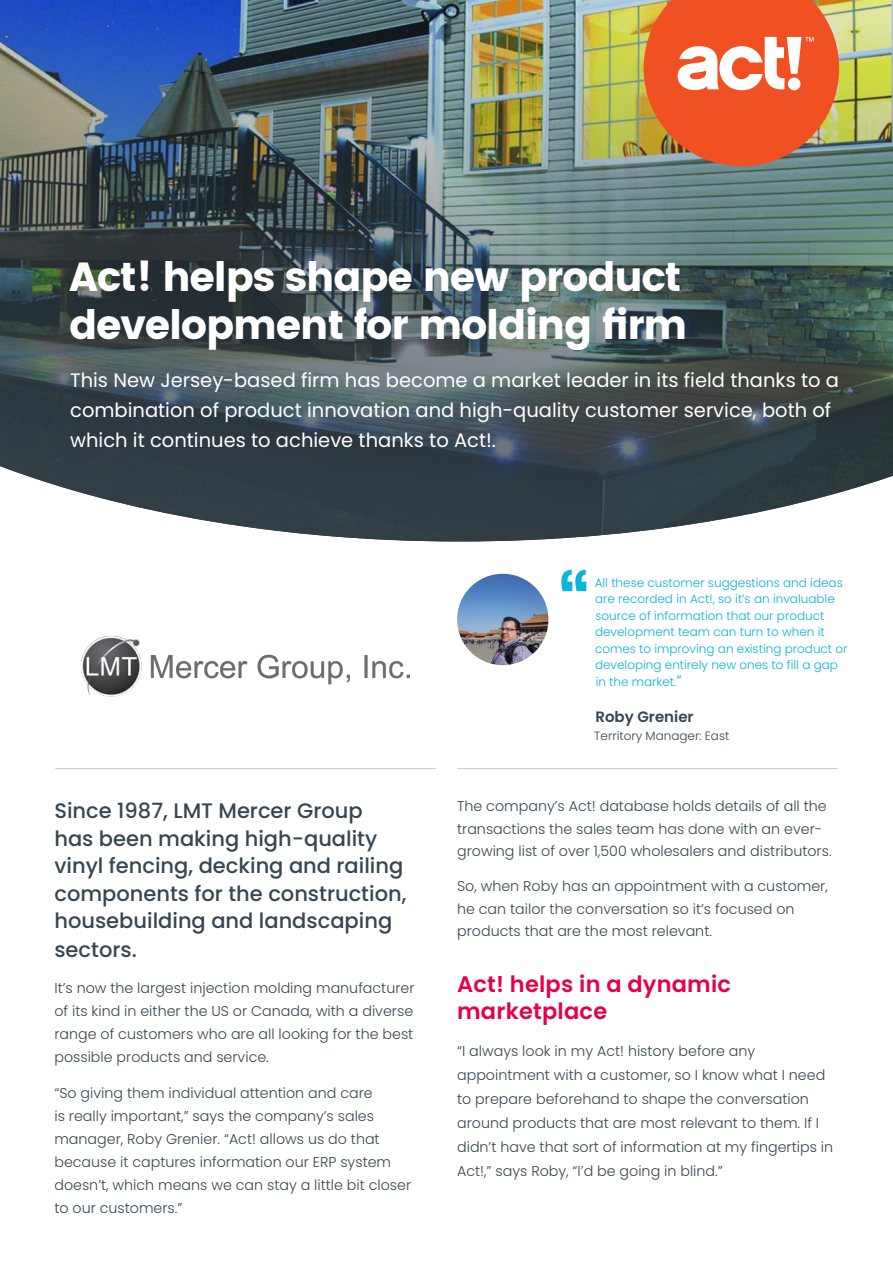
<style>
.page{position:relative;width:893px;height:1263px;background:#fff}
.page>*{position:absolute;margin:0;border:0;box-sizing:border-box;transform-origin:0 0}
.t1{font:40.5px/48.6px "Poppins";letter-spacing:-.03em;color:#fff}
.t2{font:600 22.5px/27px "Poppins";letter-spacing:.01em;color:#e6004b}
.t3{font:500 21px/27.8px "Poppins";color:#374650}
.t4{font:19.5px/30px "Poppins";color:#fff}
.t5{font:600 15px "Poppins";color:#374650}
.t6{font:300 14.25px/23px "Poppins";color:#374650}
.t7{font:300 12px/16.5px "Poppins";color:#0ab4dc}
.t8{font:300 12px "Poppins";color:#374650}
.s1{font-size:15px}
</style>
<div class="page">
<img style="left:0;top:0;width:893px;height:541px">
<svg style="left:644px;top:0;width:195px;height:166px;background:#e57146"></svg>
<hr style="left:55px;top:768px;width:381px;height:1px;background:#cdcdc8">
<hr style="left:457px;top:768px;width:381px;height:1px;background:#cdcdc8">
<img style="left:457px;top:574px;width:91px;height:91px;border-radius:46px">
<svg style="left:561px;top:570px;width:25px;height:21px"></svg>
<img style="left:82px;top:635px;width:327px;height:62px">
<h1 class="t1" style="left:69px;top:253px;width:620px">Act! helps shape new product development for molding firm</h1>
<h3 class="t4" style="left:70px;top:365px;width:770px">This New Jersey-based firm has become a market leader in its field thanks to a combination of product innovation and high-quality customer service, both of which it continues to achieve thanks to Act!.</h3>
<h3 class="t3" style="left:54px;top:797px;width:353px">Since 1987, LMT Mercer Group has been making high-quality vinyl fencing, decking and railing components for the construction, housebuilding and landscaping sectors.</h3>
<p class="t6" style="left:54px;top:976px;width:362px;text-align:justify">It’s now the largest injection molding manufacturer of its kind in either the US or Canada, with a diverse range of customers who are all looking for the best possible products and service.</p>
<p class="t6" style="left:54px;top:1081px;width:358px">“So giving them individual attention and care<br>is really important,” says the company’s sales manager, Roby Grenier. “Act! allows us do that because it captures information our ERP system doesn’t, which means we can stay a little bit closer to our customers.”</p>
<p class="t7" style="left:595px;top:574px;width:254px">All these customer suggestions and ideas are recorded in Act!, so it’s an invaluable source of information that our product development team can turn to when it comes to improving an existing product or developing entirely new ones to fill a gap in the market.<span class="s1">”</span></p>
<p class="t5" style="left:595px;top:708px;width:100px">Roby Grenier</p>
<p class="t8" style="left:594px;top:728px;width:137px">Territory Manager: East</p>
<p class="t6" style="left:457px;top:795px;width:376px;line-height:22.5px">The company’s Act! database holds details of all the transactions the sales team has done with an ever&shy;growing list of over 1,500 wholesalers and distributors.</p>
<p class="t6" style="left:457px;top:875px;width:372px;line-height:22.5px">So, when Roby has an appointment with a customer, he can tailor the conversation so it’s focused on products that are the most relevant.</p>
<h2 class="t2" style="left:457px;top:970px;width:276px">Act! helps in a dynamic marketplace</h2>
<p class="t6" style="left:457px;top:1039px;width:378px;line-height:24px">“I always look in my Act! history before any appointment with a customer, so I know what I need to prepare beforehand to shape the conversation around products that are most relevant to them. If I didn’t have that sort of information at my fingertips in Act!,” says Roby, “I’d be going in blind.”</p>
</div>
